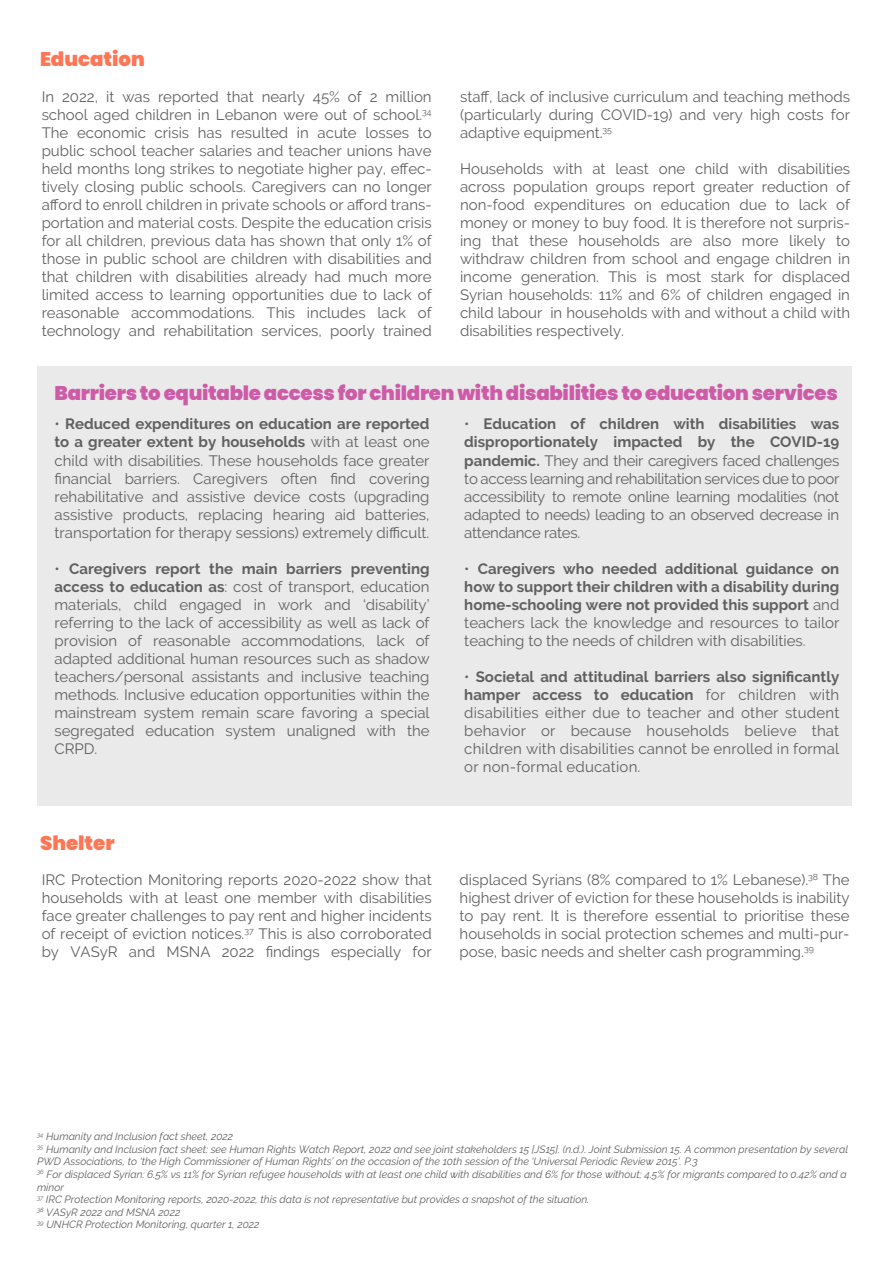
<style>
.page{position:relative;width:893px;height:1263px;background:#fff}
.page>*{position:absolute;margin:0;border:0;box-sizing:border-box;transform-origin:0 0}
.t1{font:900 19.8px "Poppins";letter-spacing:-.015em;color:#ce5ba8}
.t2{font:900 19.8px "Poppins";color:#ff7655}
.t3{font:15px/18px "Raleway";color:#606060;text-align:justify}
.t4{font:700 15px/18px "Raleway";color:#606060;text-align:justify}
.t5{font:italic 10.5px/12.6px "Raleway";color:#606060}
.s1{font-weight:700}
.s2{font-weight:400}
</style>
<div class="page">
<div style="left:37px;top:366px;width:815px;height:439px;background:#eaeaea"></div>
<h1 class="t2" style="left:40px;top:48px;width:106px">Education</h1>
<p class="t3" style="left:42px;top:87px;width:392px">In 2022, it was reported that nearly 45% of 2 million school aged children in Lebanon were out of school.<sup>34<br></sup>The economic crisis has resulted in acute losses to public school teacher salaries and teacher unions have held months long strikes to negotiate higher pay, effec&shy;tively closing public schools. Caregivers can no longer afford to enroll children in private schools or afford trans&shy;portation and material costs. Despite the education crisis for all children, previous data has shown that only 1% of those in public school are children with disabilities and that children with disabilities already had much more limited access to learning opportunities due to lack of reasonable accommodations. This includes lack of technology and rehabilitation services, poorly trained</p>
<p class="t3" style="left:460px;top:87px;width:392px">staff, lack of inclusive curriculum and teaching methods (particularly during COVID-19) and very high costs for adaptive equipment.<sup>35</sup></p>
<p class="t3" style="left:460px;top:159px;width:392px">Households with at least one child with disabilities across population groups report greater reduction of non-food expenditures on education due to lack of money or money to buy food. It is therefore not surpris&shy;ing that these households are also more likely to withdraw children from school and engage children in income generation. This is most stark for displaced Syrian households: 11% and 6% of children engaged in child labour in households with and without a child with disabilities respectively.</p>
<h1 class="t1" style="left:55px;top:382px;width:785px">Barriers to equitable access for children with disabilities to education services</h1>
<p class="t3" style="left:464px;top:415px;width:377px">• <span class="s1">Education of children with disabilities was disproportionately impacted by the COVID-19 pandemic.</span> They and their caregivers faced challenges to access learning and rehabilitation services due to poor accessibility to remote online learning modalities (not adapted to needs) leading to an observed decrease in attendance rates.</p>
<p class="t4" style="left:464px;top:559px;width:377px"><span class="s2">•</span> Caregivers who needed additional guidance on how to support their children with a disability during home-schooling were not provided this support <span class="s2">and teachers lack the knowledge and resources to tailor teaching to the needs of children with disabilities.</span></p>
<p class="t3" style="left:464px;top:667px;width:377px">• <span class="s1">Societal and attitudinal barriers also significantly hamper access to education</span> for children with disabilities either due to teacher and other student behavior or because households believe that children with disabilities cannot be enrolled in formal or non-formal education.</p>
<p class="t3" style="left:55px;top:415px;width:377px">• <span class="s1">Reduced expenditures on education are reported to a greater extent by households</span> with at least one child with disabilities. These households face greater financial barriers. Caregivers often find covering rehabilitative and assistive device costs (upgrading assistive products, replacing hearing aid batteries, transportation for therapy sessions) extremely difficult.</p>
<p class="t3" style="left:55px;top:559px;width:377px">• <span class="s1">Caregivers report the main barriers preventing access to education as</span>: cost of transport, education materials, child engaged in work and ‘disability’ referring to the lack of accessibility as well as lack of provision of reasonable accommodations, lack of adapted additional human resources such as shadow teachers/personal assistants and inclusive teaching methods. Inclusive education opportunities within the mainstream system remain scare favoring a special segregated education system unaligned with the CRPD.</p>
<h1 class="t2" style="left:40px;top:831px;width:76px">Shelter</h1>
<p class="t3" style="left:42px;top:871px;width:392px">IRC Protection Monitoring reports 2020-2022 show that households with at least one member with disabilities face greater challenges to pay rent and higher incidents of receipt of eviction notices.<sup>37</sup> This is also corroborated by VASyR and MSNA 2022 findings especially for</p>
<p class="t3" style="left:460px;top:871px;width:392px">displaced Syrians (8% compared to 1% Lebanese).<sup>38</sup> The highest driver of eviction for these households is inability to pay rent. It is therefore essential to prioritise these households in social protection schemes and multi-pur&shy;pose, basic needs and shelter cash programming.<sup>39</sup></p>
<p class="t5" style="left:37px;top:1130px;width:812px"><sup>34</sup> Humanity and Inclusion fact sheet, 2022<br><sup>35</sup> Humanity and Inclusion fact sheet: see Human Rights Watch Report, 2022 and see joint stakeholders 15 [JS15]. (n.d.). Joint Submission 15. A common presentation by several PWD Associations, to ‘the High Commissioner of Human Rights’ on the occasion of the 10th session of the ‘Universal Periodic Review 2015’. P.3<br><sup>36</sup> For displaced Syrian: 6.5% vs 11% for Syrian refugee households with at least one child with disabilities and 6% for those without; 4.5% for migrants compared to 0.42% and a minor<br><sup>37</sup> IRC Protection Monitoring reports, 2020-2022, this data is not representative but provides a snapshot of the situation.<br><sup>38</sup> VASyR 2022 and MSNA 2022<br><sup>39</sup> UNHCR Protection Monitoring, quarter 1, 2022</p>
</div>
